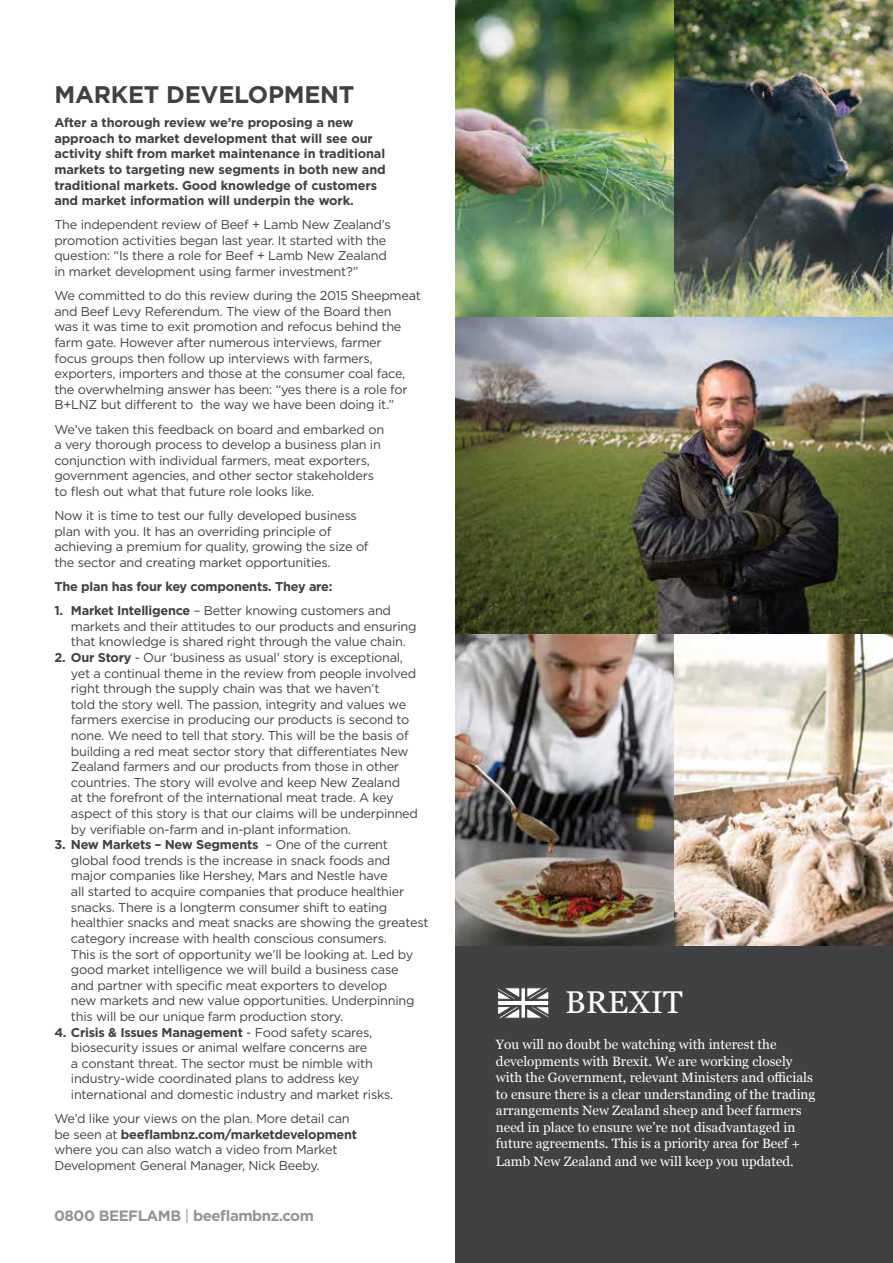
<style>
.page{position:relative;width:893px;height:1263px;background:#fff}
.page>*{position:absolute;margin:0;border:0;box-sizing:border-box;transform-origin:0 0}
.t1{font:31.5px "Georgia";color:#fff}
.t2{font:700 24px "Gotham";letter-spacing:-.01em;color:#414042}
.t3{font:700 15px "Gotham";letter-spacing:-.03em;color:#989392}
.t4{font:13.5px/16.5px "Georgia";color:#fff}
.t5{font:12.75px/15.6px "Gotham";letter-spacing:-.02em;color:#414042}
.t6{font:700 12.75px/15.6px "Gotham";letter-spacing:-.01em;color:#414042}
.s1{font-weight:700}
.s2{font-weight:400}
</style>
<div class="page">
<div style="left:455px;top:946px;width:438px;height:317px;background:#414042"></div>
<img style="left:455px;top:0;width:438px;height:946px">
<svg style="left:498px;top:987px;width:51px;height:31px"></svg>
<h2 class="t2" style="left:54px;top:79px;width:302px">MARKET DEVELOPMENT</h2>
<p class="t6" style="left:54px;top:115px;width:333px">After a thorough review we’re proposing a new approach to market development that will see our activity shift from market maintenance in traditional markets to targeting new segments in both new and traditional markets. Good knowledge of customers and market information will underpin the work.</p>
<p class="t5" style="left:54px;top:217px;width:338px">The independent review of Beef + Lamb New Zealand’s promotion activities began last year. It started with the question: “Is there a role for Beef + Lamb New Zealand in market development using farmer investment?”</p>
<p class="t5" style="left:54px;top:288px;width:368px">We committed to do this review during the 2015 Sheepmeat and Beef Levy Referendum. The view of the Board then<br>was it was time to exit promotion and refocus behind the farm gate. However after numerous interviews, farmer<br>focus groups then follow up interviews with farmers, exporters, importers and those at the consumer coal face, the overwhelming answer has been: “yes there is a role for B+LNZ but different to the way we have been doing it.”</p>
<p class="t5" style="left:54px;top:421px;width:331px">We’ve taken this feedback on board and embarked on a very thorough process to develop a business plan in conjunction with individual farmers, meat exporters, government agencies, and other sector stakeholders to flesh out what that future role looks like.</p>
<p class="t5" style="left:54px;top:507px;width:316px">Now it is time to test our fully developed business plan with you. It has an overriding principle of achieving a premium for quality, growing the size of the sector and creating market opportunities.</p>
<p class="t6" style="left:54px;top:579px;width:280px">The plan has four key components. They are:</p>
<p class="t5" style="left:71px;top:602px;width:347px;text-indent:-16px"><span class="s1">1. Market Intelligence</span> – Better knowing customers and markets and their attitudes to our products and ensuring that knowledge is shared right through the value chain.</p>
<p class="t5" style="left:71px;top:649px;width:349px;text-indent:-16px"><span class="s1">2. Our Story</span> - Our ‘business as usual’ story is exceptional, yet a continual theme in the review from people involved right through the supply chain was that we haven’t<br>told the story well. The passion, integrity and values we farmers exercise in producing our products is second to none. We need to tell that story. This will be the basis of building a red meat sector story that differentiates New Zealand farmers and our products from those in other countries. The story will evolve and keep New Zealand<br>at the forefront of the international meat trade. A key aspect of this story is that our claims will be underpinned by verifiable on-farm and in-plant information.</p>
<p class="t5" style="left:71px;top:837px;width:359px;text-indent:-16px"><span class="s1">3. New Markets – New Segments</span> – One of the current global food trends is the increase in snack foods and major companies like Hershey, Mars and Nestle have<br>all started to acquire companies that produce healthier snacks. There is a longterm consumer shift to eating healthier snacks and meat snacks are showing the greatest category increase with health conscious consumers.<br>This is the sort of opportunity we’ll be looking at. Led by good market intelligence we will build a business case<br>and partner with specific meat exporters to develop<br>new markets and new value opportunities. Underpinning this will be our unique farm production story.</p>
<p class="t5" style="left:71px;top:1024px;width:324px;text-indent:-16px"><span class="s1">4. Crisis &amp; Issues Management</span> - Food safety scares, biosecurity issues or animal welfare concerns are<br>a constant threat. The sector must be nimble with industry-wide coordinated plans to address key international and domestic industry and market risks.</p>
<p class="t5" style="left:54px;top:1110px;width:304px">We’d like your views on the plan. More detail can be seen at <span class="s1">beeflambnz.com/marketdevelopment </span>where you can also watch a video from Market Development General Manager, Nick Beeby.</p>
<p class="t3" style="left:54px;top:1206px;width:261px">0800 BEEFLAMB <span class="s2">|</span> beeflambnz.com</p>
<h1 class="t1" style="left:565px;top:979px;width:119px">BREXIT</h1>
<p class="t4" style="left:496px;top:1036px;width:321px">You will no doubt be watching with interest the developments with Brexit. We are working closely with the Government, relevant Ministers and officials to ensure there is a clear understanding of the trading arrangements New Zealand sheep and beef farmers need in place to ensure we’re not disadvantaged in future agreements. This is a priority area for Beef +</p>
<p class="t4" style="left:496px;top:1153px;width:299px">Lamb New Zealand and we will keep you updated.</p>
</div>
